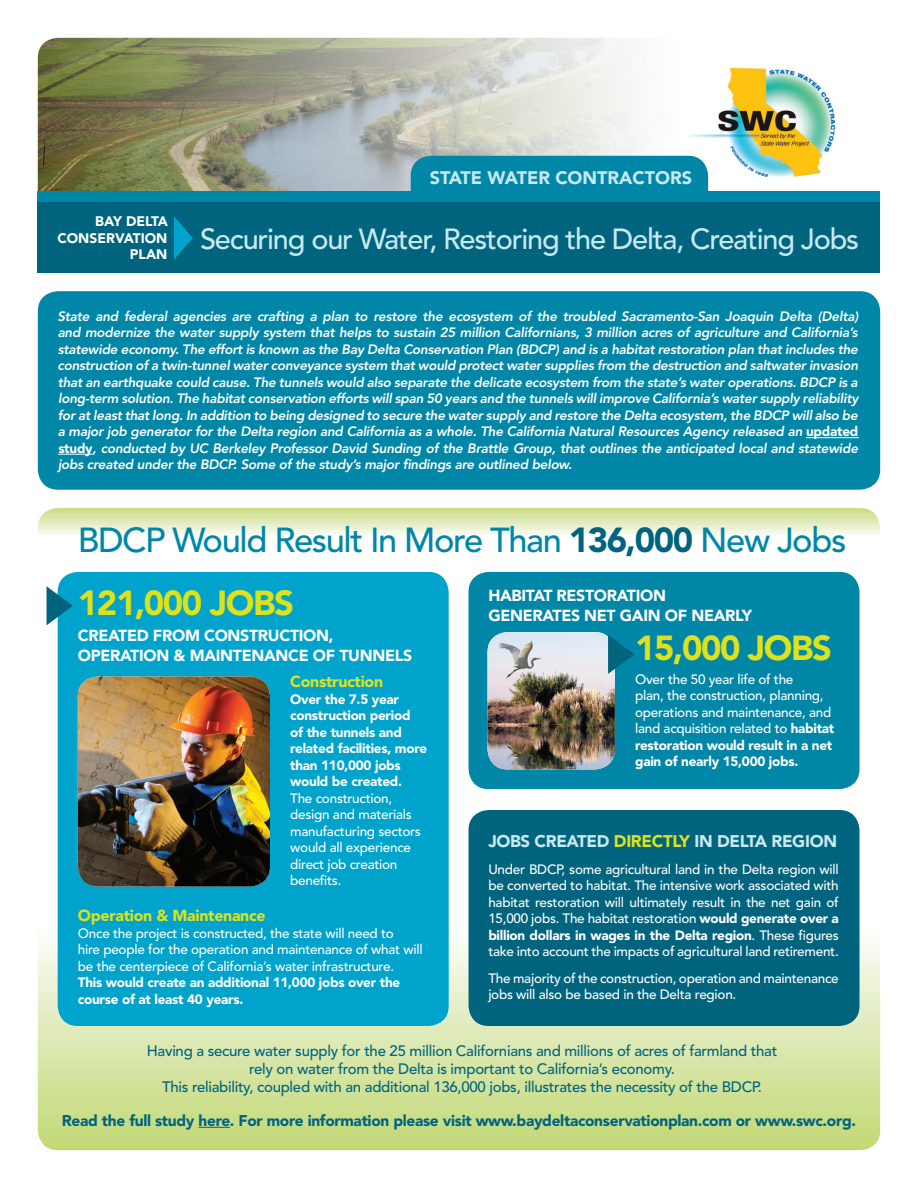
<style>
.page{position:relative;width:918px;height:1188px;background:#fff}
.page>*{position:absolute;margin:0;border:0;box-sizing:border-box;transform-origin:0 0}
.t1{font:500 34.5px "Avenir LT Std";letter-spacing:-.04em;color:#0087a8}
.subhead{font:900 34.5px "Avenir LT Std";letter-spacing:-.04em;color:#dde21c}
.t2{font:500 28.95px "Avenir LT Std";letter-spacing:-.04em;color:#c8e9f0}
.t3{font:900 18px "Avenir LT Std";color:#c8e9f0}
.subhead-2{font:900 16.8px "Avenir LT Std";letter-spacing:-.02em;color:#c8e9f0}
.subhead-3{font:900 15.9px/19.5px "Avenir LT Std";letter-spacing:-.02em;color:#fff}
.subhead-4{font:900 15.9px "Avenir LT Std";letter-spacing:-.02em;color:#dde21c}
.t4{font:900 15.45px "Avenir LT Std";letter-spacing:-.02em;color:#00647f}
.t5{font:500 15px/18px "Avenir LT Std";letter-spacing:-.02em;color:#00647f;text-align:center}
.t6{font:900 13.8px/16.5px "Avenir LT Std";color:#fff;text-align:right}
.t7{font:italic 800 13.5px/16.5px "Avenir LT Std";letter-spacing:-.02em;color:#fff;text-align:justify}
.subhead-5{font:500 13.5px/16.5px "Avenir LT Std";letter-spacing:-.02em;color:#fff}
.subhead-6{font:900 13.5px/16.5px "Avenir LT Std";letter-spacing:-.02em;color:#fff}
.s1{font-weight:900;font-style:normal}
.s2{font-weight:900;color:#00647f}
.s3{font-weight:500}
.s4{font-weight:900}
.s5{color:#dde21c}
</style>
<div class="page">
<svg style="left:38px;top:508px;width:842px;height:642px"></svg>
<img style="left:38px;top:38px;width:671px;height:153px">
<img style="left:686px;top:48px;width:150px;height:141px">
<div style="left:411px;top:156px;width:297px;height:69px;background:#0087a8;border-radius:20px"></div>
<div style="left:38px;top:191px;width:842px;height:12px;background:#0087a8"></div>
<div style="left:38px;top:203px;width:842px;height:70px;background:#00647f"></div>
<div style="left:38px;top:291px;width:842px;height:199px;background:#0087a8;border-radius:20px"></div>
<hr style="left:806px;top:437px;width:53px;height:1px;background:#fff">
<hr style="left:58px;top:454px;width:35px;height:1px;background:#fff">
<hr style="left:199px;top:1127px;width:31px;height:1px;background:#00647f">
<svg style="left:174px;top:216px;width:19px;height:44px"></svg>
<div style="left:58px;top:572px;width:391px;height:454px;background:#00a3cb;border-radius:20px"></div>
<div style="left:469px;top:810px;width:391px;height:216px;background:#00647f;border-radius:20px"></div>
<div style="left:469px;top:572px;width:391px;height:217px;background:#0087a8;border-radius:20px"></div>
<svg style="left:46px;top:586px;width:27px;height:39px"></svg>
<img style="left:78px;top:676px;width:192px;height:210px">
<img style="left:488px;top:632px;width:127px;height:138px">
<svg style="left:608px;top:635px;width:26px;height:39px"></svg>
<p class="t6" style="left:57px;top:213px;width:112px">BAY DELTA<br>CONSERVATION</p>
<p class="t6" style="left:130px;top:246px;width:39px">PLAN</p>
<p class="t3" style="left:430px;top:167px;width:264px">STATE WATER CONTRACTORS</p>
<p class="t2" style="left:200px;top:222px;width:661px">Securing our Water, Restoring the Delta, Creating Jobs</p>
<p class="t7" style="left:57px;top:308px;width:802px">State and federal agencies are crafting a plan to restore the ecosystem of the troubled Sacramento-San Joaquin Delta (Delta) and modernize the water supply system that helps to sustain 25 million Californians, 3 million acres of agriculture and California’s statewide economy. The effort is known as the Bay Delta Conservation Plan (BDCP) and is a habitat restoration plan that includes the construction of a twin-tunnel water conveyance system that would protect water supplies from the destruction and saltwater invasion that an earthquake could cause. The tunnels would also separate the delicate ecosystem from the state’s water operations. BDCP is a long-term solution. The habitat conservation efforts will span 50 years and the tunnels will improve California’s water supply reliability for at least that long. In addition to being designed to secure the water supply and restore the Delta ecosystem, the BDCP will also be a major job generator for the Delta region and California as a whole. The California Natural Resources Agency released an <span class="s1">updated study</span>, conducted by UC Berkeley Professor David Sunding of the Brattle Group, that outlines the anticipated local and statewide jobs created under the BDCP. Some of the study’s major findings are outlined below.</p>
<p class="t1" style="left:78px;top:520px;width:770px">BDCP Would Result In More Than <span class="s2">136,000</span> New Jobs</p>
<p class="subhead" style="left:78px;top:582px;width:217px">121,000 JOBS</p>
<p class="subhead-3" style="left:78px;top:626px;width:336px">CREATED FROM CONSTRUCTION,<br>OPERATION &amp; MAINTENANCE OF TUNNELS</p>
<p class="subhead-4" style="left:290px;top:672px;width:94px">Construction</p>
<p class="subhead-6" style="left:290px;top:691px;width:138px">Over the 7.5 year construction period<br>of the tunnels and related facilities, more than 110,000 jobs would be created.<br><span class="s3">The construction, design and materials manufacturing sectors would all experience direct job creation benefits.</span></p>
<p class="subhead-4" style="left:78px;top:906px;width:189px">Operation &amp; Maintenance</p>
<p class="subhead-5" style="left:78px;top:925px;width:346px">Once the project is constructed, the state will need to<br>hire people for the operation and maintenance of what will be the centerpiece of California’s water infrastructure.<br><span class="s4">This would create an additional 11,000 jobs over the course of at least 40 years.</span></p>
<p class="subhead-3" style="left:488px;top:586px;width:265px">HABITAT RESTORATION<br>GENERATES NET GAIN OF NEARLY</p>
<p class="subhead" style="left:635px;top:627px;width:198px">15,000 JOBS</p>
<p class="subhead-5" style="left:635px;top:671px;width:201px">Over the 50 year life of the<br>plan, the construction, planning, operations and maintenance, and land acquisition related to <span class="s4">habitat restoration would result in a net gain of nearly 15,000 jobs.</span></p>
<p class="subhead-2" style="left:488px;top:831px;width:350px">JOBS CREATED <span class="s5">DIRECTLY</span> IN DELTA REGION</p>
<p class="subhead-5" style="left:488px;top:861px;width:352px;text-align:justify">Under BDCP, some agricultural land in the Delta region will be converted to habitat. The intensive work associated with habitat restoration will ultimately result in the net gain of 15,000 jobs. The habitat restoration <span class="s4">would generate over a billion dollars in wages in the Delta region</span>. These figures take into account the impacts of agricultural land retirement.</p>
<p class="subhead-5" style="left:488px;top:970px;width:352px">The majority of the construction, operation and maintenance jobs will also be based in the Delta region.</p>
<p class="t5" style="left:147px;top:1042px;width:632px">Having a secure water supply for the 25 million Californians and millions of acres of farmland that rely on water from the Delta is important to California’s economy.<br>This reliability, coupled with an additional 136,000 jobs, illustrates the necessity of the BDCP.</p>
<p class="t4" style="left:62px;top:1111px;width:796px">Read the full study here. For more information please visit www.baydeltaconservationplan.com or www.swc.org.</p>
</div>
